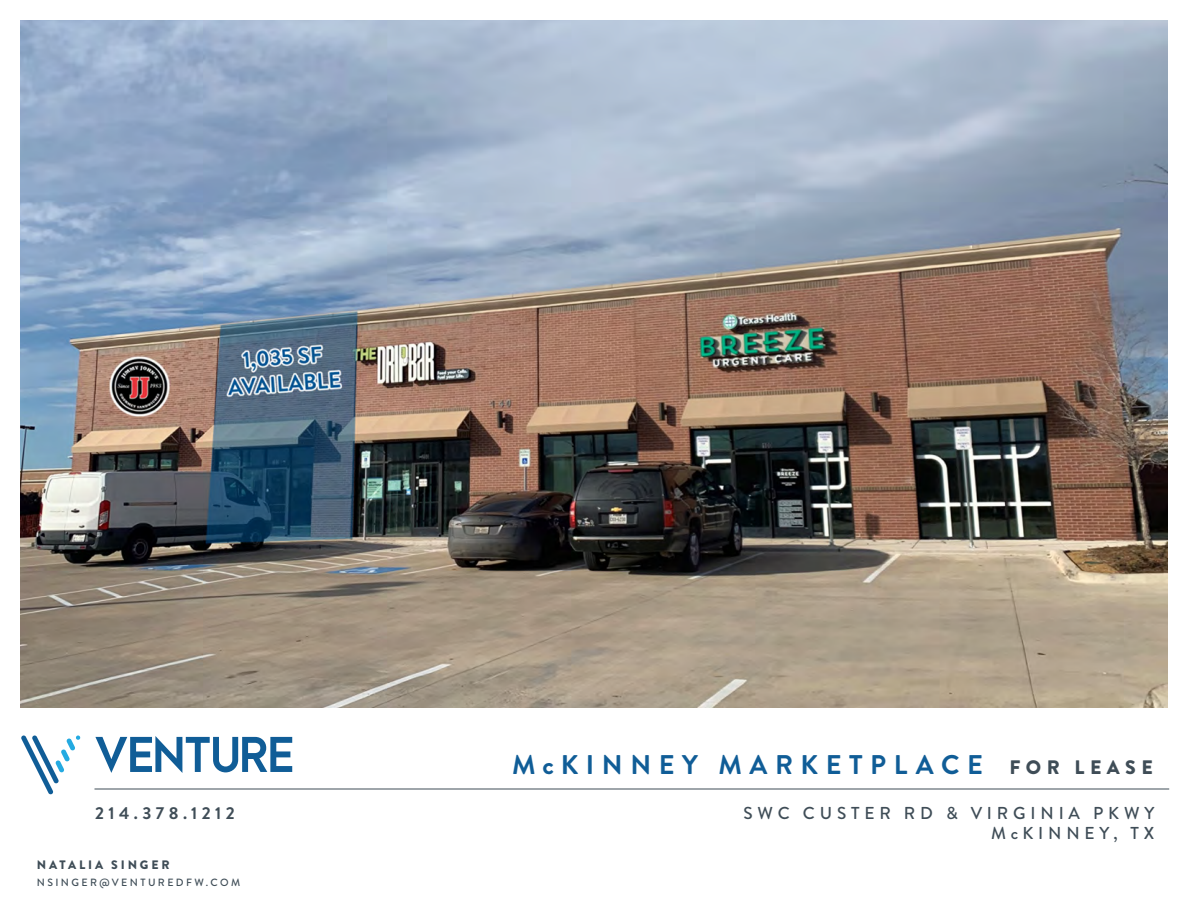
<style>
.page{position:relative;width:1188px;height:918px;background:#fff}
.page>*{position:absolute;margin:0;border:0;box-sizing:border-box;transform-origin:0 0}
.t1{font:700 27px "Brandon Grotesque";letter-spacing:.28em;color:#105d97}
.t2{font:500 17.25px/20.7px "Brandon Grotesque";letter-spacing:.28em;color:#3f4d57;text-align:right}
.t3{font:700 17.25px "Brandon Grotesque";letter-spacing:.26em;color:#3f4d57}
.t4{font:900 12.3px "Brandon Grotesque";letter-spacing:.23em;color:#3f4d57}
.t5{font:500 10.5px "Brandon Grotesque";letter-spacing:.23em;color:#3f4d57}
.s1{font-weight:900;font-size:19.5px;color:#3f4d57}
</style>
<div class="page">
<hr style="left:94px;top:789px;width:1075px;height:1px;background:#3f4d57">
<svg style="left:21px;top:736px;width:60px;height:59px"></svg>
<svg style="left:95px;top:736px;width:197px;height:37px"></svg>
<img style="left:21px;top:21px;width:1146px;height:686px">
<p class="t3" style="left:95px;top:801px;width:141px">214.378.1212</p>
<p class="t4" style="left:37px;top:856px;width:134px">NATALIA SINGER</p>
<p class="t5" style="left:37px;top:875px;width:205px">NSINGER@VENTUREDFW.COM</p>
<h1 class="t1" style="left:512px;top:746px;width:642px">McKINNEY MARKETPLACE <span class="s1">FOR LEASE</span></h1>
<p class="t2" style="left:743px;top:803px;width:412px">SWC CUSTER RD &amp; VIRGINIA PKWY<br>McKINNEY, TX</p>
</div>
